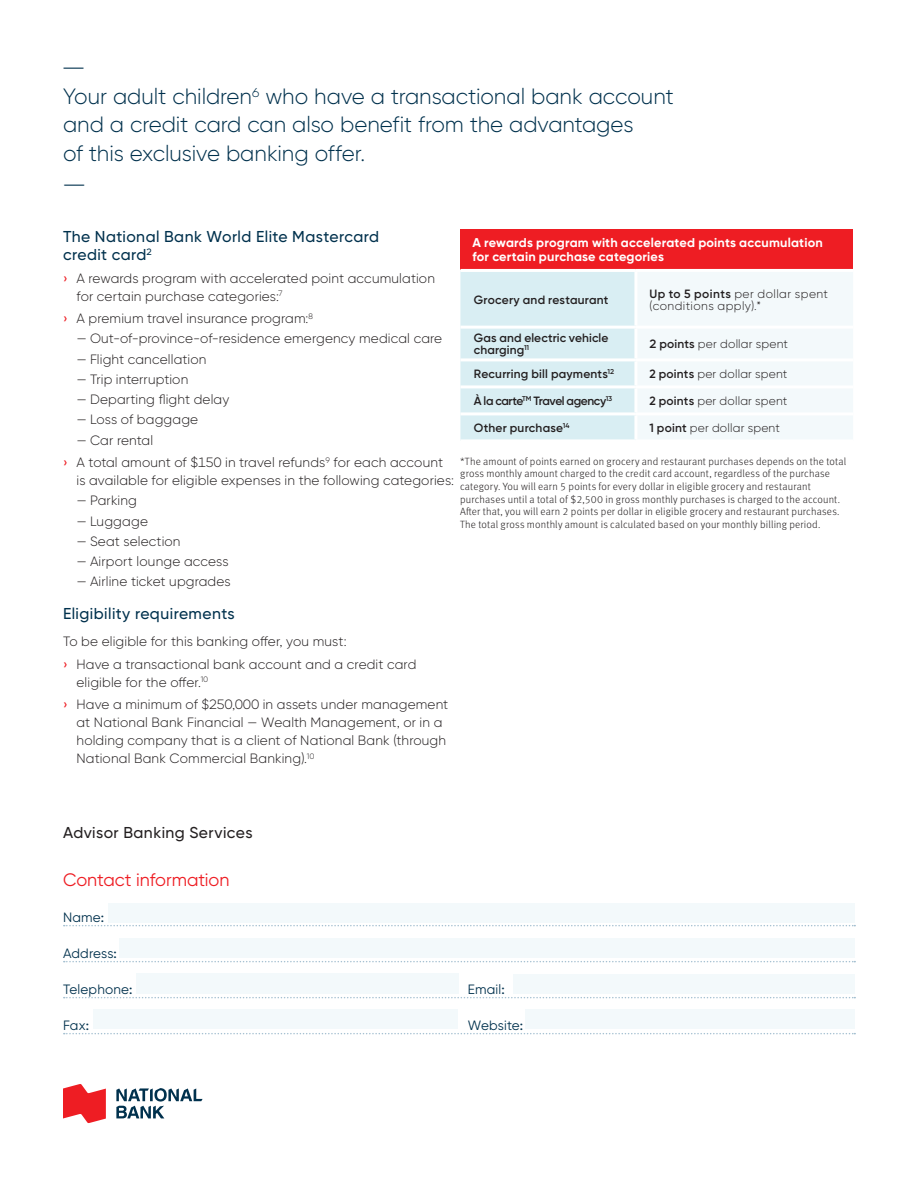
<style>
.page{position:relative;width:918px;height:1188px;background:#fff}
.page>*{position:absolute;margin:0;border:0;box-sizing:border-box;transform-origin:0 0}
.t1{font:300 22.2px/28.5px "Gilroy BN";letter-spacing:-.005em;color:#00314d;scale:1.5 1}
.t2{font:18px "Gilroy BN";color:#ee1d23}
.t3{font:500 15.75px/18px "Gilroy BN";letter-spacing:.03em;color:#00314d}
.t4{font:500 15.75px "Gilroy BN";letter-spacing:.025em;color:#231f20}
.t5{font:300 13.5px/18px "Gilroy BN";letter-spacing:.01em;color:#231f20}
.t6{font:13.5px "Gilroy BN";letter-spacing:.015em;color:#00314d}
.t7{font:700 12.75px/14.2px "Gilroy BN";letter-spacing:.015em;color:#fff}
.t8{font:600 12px/12px "Gilroy BN";letter-spacing:.01em;color:#231f20}
.t9{font:300 12px "Gilroy BN";letter-spacing:.015em;color:#231f20}
.t10{font:300 12px/12px "Gilroy BN";letter-spacing:.035em;color:#231f20}
.t11{font:600 12px "Gilroy BN";letter-spacing:-.035em;color:#231f20}
.t12{font:300 10.5px/12.6px "Meta OT";letter-spacing:.015em;color:#231f20}
.s1{font-weight:500;color:#ee1d23}
.s2{font-weight:600}
</style>
<div class="page">
<svg style="left:63px;top:1084px;width:43px;height:39px"></svg>
<svg style="left:116px;top:1088px;width:87px;height:30px"></svg>
<div style="left:460px;top:230px;width:393px;height:40px;background:#ee1d23"></div>
<svg style="left:460px;top:272px;width:393px;height:167px"></svg>
<hr style="left:636px;top:326px;width:217px;height:3px;background:#fff">
<hr style="left:636px;top:358px;width:217px;height:3px;background:#fff">
<hr style="left:636px;top:385px;width:217px;height:3px;background:#fff">
<hr style="left:636px;top:412px;width:217px;height:3px;background:#fff">
<hr style="left:634px;top:272px;width:3px;height:54px;background:#fff">
<hr style="left:634px;top:329px;width:3px;height:29px;background:#fff">
<hr style="left:634px;top:361px;width:3px;height:24px;background:#fff">
<hr style="left:634px;top:388px;width:3px;height:24px;background:#fff">
<hr style="left:634px;top:415px;width:3px;height:24px;background:#fff">
<hr style="left:460px;top:326px;width:176px;height:3px;background:#fff">
<hr style="left:460px;top:358px;width:176px;height:3px;background:#fff">
<hr style="left:460px;top:385px;width:176px;height:3px;background:#fff">
<hr style="left:460px;top:412px;width:176px;height:3px;background:#fff">
<hr style="left:460px;top:269px;width:176px;height:3px;background:#fff">
<hr style="left:636px;top:269px;width:217px;height:3px;background:#fff">
<svg style="left:64px;top:925px;width:791px;height:1px"></svg>
<svg style="left:64px;top:961px;width:791px;height:1px"></svg>
<svg style="left:64px;top:997px;width:791px;height:1px"></svg>
<svg style="left:64px;top:1033px;width:791px;height:1px"></svg>
<div style="left:108px;top:903px;width:747px;height:20px;background:#f3f9fb"></div>
<div style="left:119px;top:938px;width:736px;height:20px;background:#f3f9fb"></div>
<div style="left:513px;top:974px;width:342px;height:20px;background:#f3f9fb"></div>
<div style="left:137px;top:974px;width:322px;height:10px;background:#f3f9fb"></div>
<div style="left:137px;top:984px;width:322px;height:10px;background:#f3f9fb"></div>
<div style="left:94px;top:1010px;width:364px;height:10px;background:#f3f9fb"></div>
<div style="left:94px;top:1020px;width:364px;height:9px;background:#f3f9fb"></div>
<div style="left:526px;top:1010px;width:329px;height:19px;background:#f3f9fb"></div>
<h1 class="t1" style="left:61px;top:53px;width:410px">—<br>Your adult children<sup>6</sup> who have a transactional bank account and a credit card can also benefit from the advantages<br>of this exclusive banking offer.</h1>
<h1 class="t1" style="left:62px;top:170px;width:19px">—</h1>
<p class="t3" style="left:63px;top:227px;width:318px">The National Bank World Elite Mastercard credit card<sup>2</sup></p>
<p class="t5" style="left:76px;top:269px;width:360px;text-indent:-14px"><span class="s1">›</span> A rewards program with accelerated point accumulation for certain purchase categories:<sup>7</sup></p>
<p class="t5" style="left:63px;top:309px;width:251px"><span class="s1">›</span> A premium travel insurance program:<sup>8</sup></p>
<p class="t5" style="left:76px;top:329px;width:367px">— Out-of-province-of-residence emergency medical care</p>
<p class="t5" style="left:76px;top:350px;width:131px">— Flight cancellation</p>
<p class="t5" style="left:76px;top:370px;width:113px">— Trip interruption</p>
<p class="t5" style="left:76px;top:390px;width:154px">— Departing flight delay</p>
<p class="t5" style="left:76px;top:410px;width:123px">— Loss of baggage</p>
<p class="t5" style="left:63px;top:428px;width:382px;line-height:22.5px;text-indent:14px">— Car rental<br><span class="s1">›</span> A total amount of $150 in travel refunds<sup>9</sup> for each account</p>
<p class="t5" style="left:77px;top:471px;width:379px">is available for eligible expenses in the following categories:</p>
<p class="t5" style="left:77px;top:491px;width:62px">— Parking</p>
<p class="t5" style="left:77px;top:512px;width:73px">— Luggage</p>
<p class="t5" style="left:77px;top:532px;width:106px">— Seat selection</p>
<p class="t5" style="left:77px;top:552px;width:154px">— Airport lounge access</p>
<p class="t5" style="left:77px;top:572px;width:156px">— Airline ticket upgrades</p>
<p class="t3" style="left:63px;top:605px;width:173px">Eligibility requirements</p>
<p class="t5" style="left:63px;top:630px;width:355px;line-height:22.5px">To be eligible for this banking offer, you must:<br><span class="s1">›</span> Have a transactional bank account and a credit card</p>
<p class="t5" style="left:63px;top:671px;width:387px;line-height:22.5px;text-indent:14px">eligible for the offer.<sup>10<br></sup><span class="s1">›</span> Have a minimum of $250,000 in assets under management</p>
<p class="t5" style="left:76px;top:713px;width:371px">at National Bank Financial — Wealth Management, or in a holding company that is a client of National Bank (through<br>National Bank Commercial Banking).<sup>10</sup></p>
<p class="t7" style="left:472px;top:236px;width:352px">A rewards program with accelerated points accumulation for certain purchase categories</p>
<p class="t8" style="left:474px;top:293px;width:136px">Grocery and restaurant</p>
<p class="t10" style="left:649px;top:287px;width:180px"><span class="s2">Up to 5 points</span> per dollar spent (conditions apply).*</p>
<p class="t8" style="left:474px;top:332px;width:136px">Gas and electric vehicle charging<sup>11</sup></p>
<p class="t9" style="left:649px;top:337px;width:140px"><span class="s2">2 points</span> per dollar spent</p>
<p class="t8" style="left:474px;top:368px;width:142px">Recurring bill payments<sup>12</sup></p>
<p class="t9" style="left:649px;top:367px;width:140px"><span class="s2">2 points</span> per dollar spent</p>
<p class="t11" style="left:474px;top:394px;width:140px">À la carte<sup>TM</sup> Travel agency<sup>13</sup></p>
<p class="t9" style="left:649px;top:394px;width:140px"><span class="s2">2 points</span> per dollar spent</p>
<p class="t8" style="left:474px;top:422px;width:97px">Other purchase<sup>14</sup></p>
<p class="t9" style="left:649px;top:421px;width:132px"><span class="s2">1 point</span> per dollar spent</p>
<p class="t12" style="left:460px;top:455px;width:388px">*The amount of points earned on grocery and restaurant purchases depends on the total gross monthly amount charged to the credit card account, regardless of the purchase category. You will earn 5 points for every dollar in eligible grocery and restaurant purchases until a total of $2,500 in gross monthly purchases is charged to the account.<br>After that, you will earn 2 points per dollar in eligible grocery and restaurant purchases.<br>The total gross monthly amount is calculated based on your monthly billing period.</p>
<p class="t4" style="left:63px;top:823px;width:191px">Advisor Banking Services</p>
<h2 class="t2" style="left:63px;top:869px;width:168px">Contact information</h2>
<p class="t6" style="left:63px;top:909px;width:42px">Name:</p>
<p class="t6" style="left:63px;top:945px;width:55px">Address:</p>
<p class="t6" style="left:63px;top:981px;width:71px">Telephone:</p>
<p class="t6" style="left:468px;top:981px;width:38px">Email:</p>
<p class="t6" style="left:63px;top:1017px;width:27px">Fax:</p>
<p class="t6" style="left:468px;top:1017px;width:56px">Website:</p>
</div>
